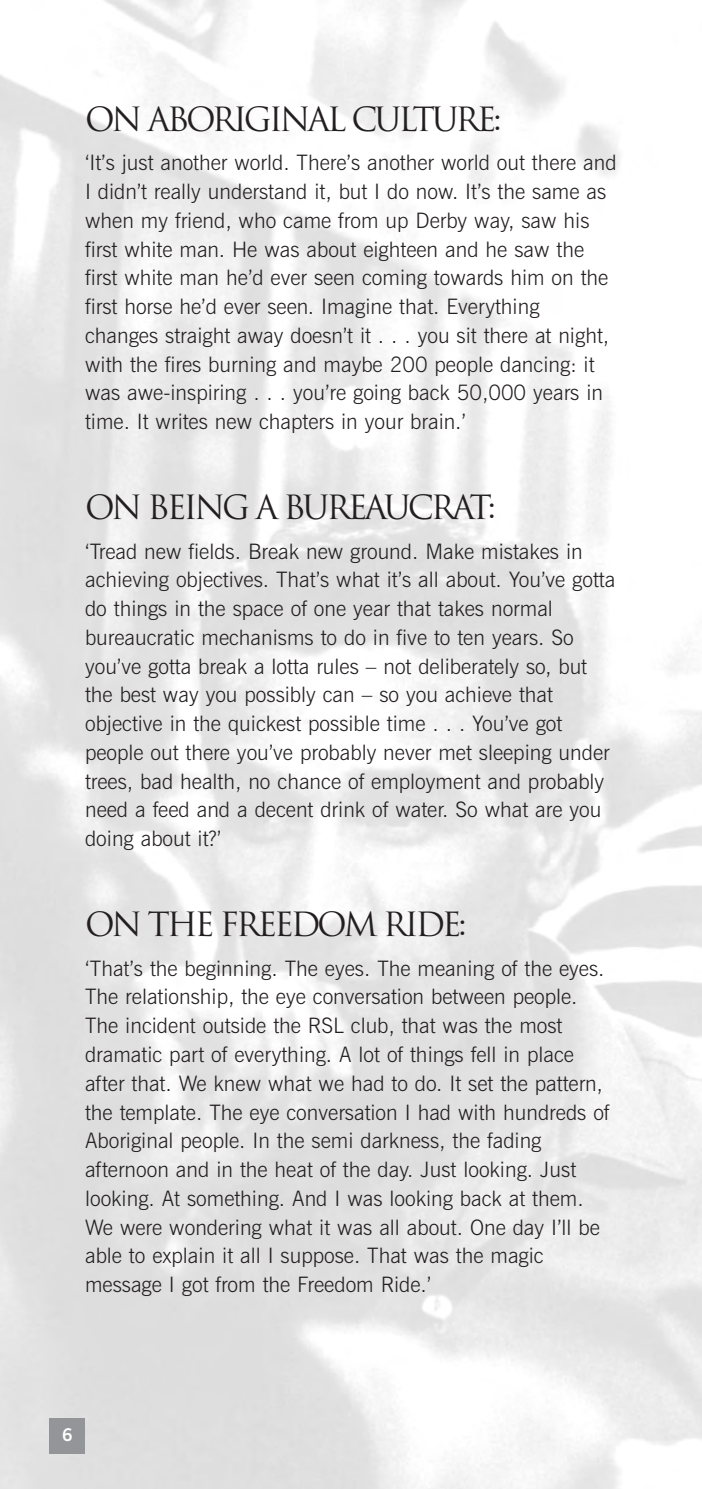
<style>
.page{position:relative;width:702px;height:1489px;background:#fff}
.page>*{position:absolute;margin:0;border:0;box-sizing:border-box;transform-origin:0 0}
.t1{font:32.5px "Trajan";letter-spacing:-.1em;color:#231f20}
.t2{font:300 21.25px/28.8px "News Gothic BT";color:#231f20}
.t3{font:700 17.5px "News Gothic BT";color:#fff}
</style>
<div class="page">
<div style="left:50px;top:1417px;width:35px;height:36px;background:#939598"></div>
<h1 class="t1" style="left:85px;top:101px;width:418px">ON ABORIGINAL CULTURE:</h1>
<p class="t2" style="left:85px;top:150px;width:533px">‘It’s just another world. There’s another world out there and I didn’t really understand it, but I do now. It’s the same as when my friend, who came from up Derby way, saw his first white man. He was about eighteen and he saw the first white man he’d ever seen coming towards him on the first horse he’d ever seen. Imagine that. Everything changes straight away doesn’t it . . . you sit there at night, with the fires burning and maybe 200 people dancing: it was awe-inspiring . . . you’re going back 50,000 years in time. It writes new chapters in your brain.’</p>
<h1 class="t1" style="left:85px;top:489px;width:412px">ON BEING A BUREAUCRAT:</h1>
<p class="t2" style="left:85px;top:538px;width:531px">‘Tread new fields. Break new ground. Make mistakes in achieving objectives. That’s what it’s all about. You’ve gotta do things in the space of one year that takes normal bureaucratic mechanisms to do in five to ten years. So you’ve gotta break a lotta rules – not deliberately so, but the best way you possibly can – so you achieve that objective in the quickest possible time . . . You’ve got people out there you’ve probably never met sleeping under trees, bad health, no chance of employment and probably need a feed and a decent drink of water. So what are you doing about it?’</p>
<h1 class="t1" style="left:85px;top:906px;width:383px">ON THE FREEDOM RIDE:</h1>
<p class="t2" style="left:85px;top:955px;width:526px">‘That’s the beginning. The eyes. The meaning of the eyes.<br>The relationship, the eye conversation between people.<br>The incident outside the RSL club, that was the most dramatic part of everything. A lot of things fell in place after that. We knew what we had to do. It set the pattern, the template. The eye conversation I had with hundreds of Aboriginal people. In the semi darkness, the fading afternoon and in the heat of the day. Just looking. Just looking. At something. And I was looking back at them.<br>We were wondering what it was all about. One day I’ll be able to explain it all I suppose. That was the magic message I got from the Freedom Ride.’</p>
<p class="t3" style="left:62px;top:1427px;width:12px">6</p>
</div>
